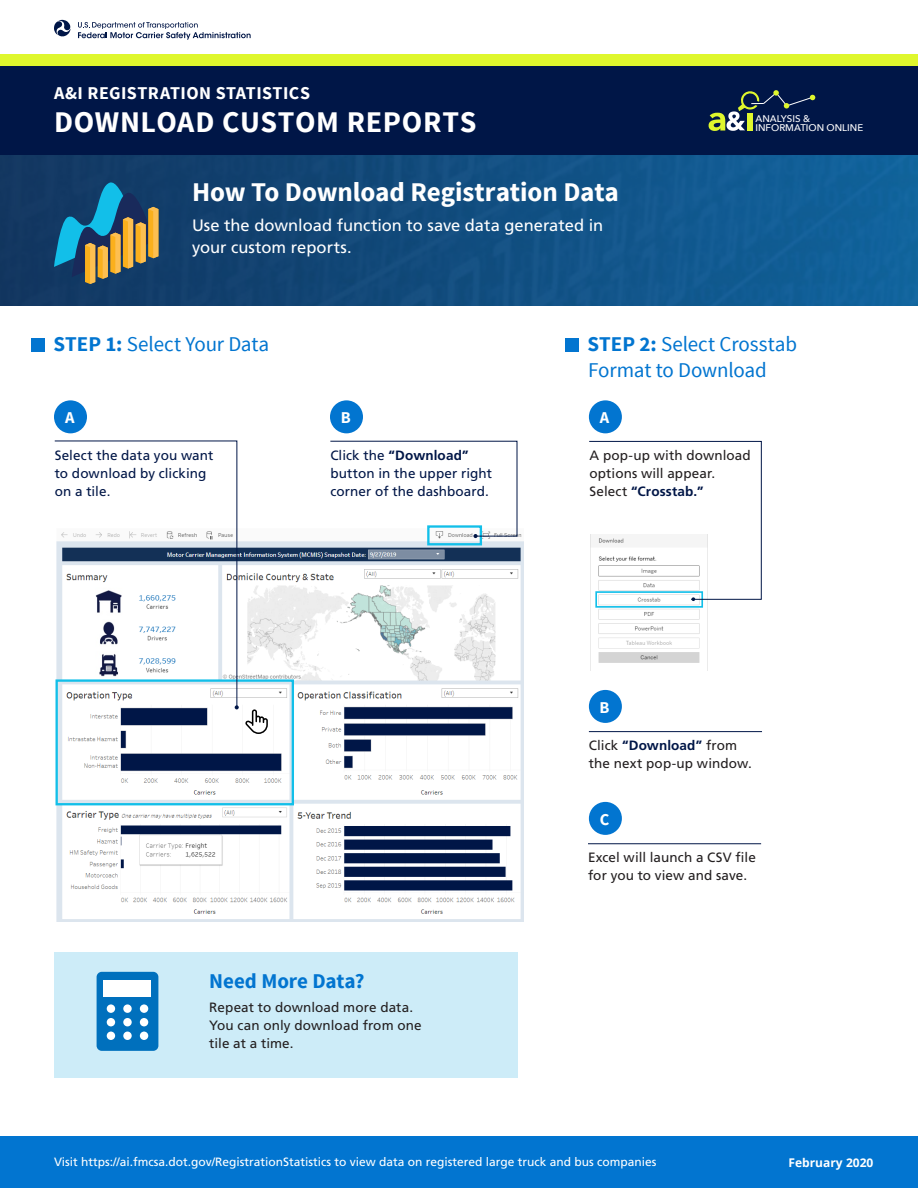
<style>
.page{position:relative;width:918px;height:1188px;background:#fff}
.page>*{position:absolute;margin:0;border:0;box-sizing:border-box;transform-origin:0 0}
.t1{font:700 30px "Source Sans Pro";letter-spacing:.02em;color:#fff}
.t2{font:700 27px "Source Sans Pro";letter-spacing:-.005em;color:#fff}
.t3{font:21px/25.2px "Source Sans Pro";letter-spacing:-.005em;color:#0275d0}
.t4{font:700 21px "Source Sans Pro";color:#0275d0}
.t5{font:700 18px "Source Sans Pro";letter-spacing:.02em;color:#fff}
.t6{font:16.5px/22.5px "Frutiger";color:#fff}
.t7{font:700 16.5px "Source Sans Pro";color:#fff}
.t8{font:13.5px/18px "Frutiger";letter-spacing:.005em;color:#231f20}
.t9{font:13.5px/18px "Frutiger";letter-spacing:.005em;color:#001647}
.t10{font:12px "Frutiger";color:#fff}
.t11{font:700 12px "Open Sans";color:#fff}
.t12{font:500 9.75px/9.1px "Avenir Next";color:#fff}
.s1{font-weight:700}
.s2{font-weight:700;color:#001647}
</style>
<div class="page">
<div style="left:0;top:1136px;width:918px;height:52px;background:#0275d0"></div>
<img style="left:55px;top:534px;width:468px;height:388px">
<div style="left:56px;top:679px;width:238px;height:126px;border:2px solid #12bfe9"></div>
<img style="left:0;top:154px;width:918px;height:152px">
<div style="left:427px;top:525px;width:55px;height:20px;border:2px solid #12bfe9"></div>
<div style="left:32px;top:338px;width:13px;height:13px;background:#0275d0"></div>
<svg style="left:54px;top:440px;width:184px;height:270px"></svg>
<svg style="left:235px;top:705px;width:4px;height:4px"></svg>
<svg style="left:330px;top:440px;width:188px;height:98px"></svg>
<svg style="left:54px;top:179px;width:104px;height:105px;background:#496b6f"></svg>
<img style="left:590px;top:601px;width:118px;height:69px">
<div style="left:595px;top:591px;width:108px;height:17px;border:2px solid #12bfe9"></div>
<hr style="left:589px;top:731px;width:173px;height:1px;background:#001647">
<div style="left:566px;top:338px;width:13px;height:13px;background:#0275d0"></div>
<svg style="left:589px;top:441px;width:173px;height:160px"></svg>
<hr style="left:588px;top:843px;width:173px;height:1px;background:#001647">
<svg style="left:245px;top:709px;width:23px;height:25px"></svg>
<div style="left:0;top:60px;width:918px;height:94px;background:#001647"></div>
<div style="left:0;top:54px;width:918px;height:12px;background:#dff72d"></div>
<svg style="left:709px;top:90px;width:106px;height:41px"></svg>
<svg style="left:54px;top:20px;width:17px;height:17px"></svg>
<svg style="left:78px;top:22px;width:173px;height:18px"></svg>
<div style="left:54px;top:952px;width:463px;height:126px;background:#cdecf8"></div>
<div style="left:97px;top:972px;width:61px;height:79px;background:#0070bd;border-radius:5px"></div>
<div style="left:104px;top:981px;width:47px;height:16px;background:#fff"></div>
<div style="left:107px;top:1004px;width:8px;height:9px;background:#fff;border-radius:50%"></div>
<div style="left:123px;top:1004px;width:9px;height:9px;background:#fff;border-radius:50%"></div>
<div style="left:140px;top:1004px;width:8px;height:9px;background:#fff;border-radius:50%"></div>
<div style="left:107px;top:1018px;width:8px;height:8px;background:#fff;border-radius:50%"></div>
<div style="left:123px;top:1018px;width:9px;height:8px;background:#fff;border-radius:50%"></div>
<div style="left:140px;top:1018px;width:8px;height:8px;background:#fff;border-radius:50%"></div>
<div style="left:107px;top:1032px;width:8px;height:8px;background:#fff;border-radius:50%"></div>
<div style="left:123px;top:1032px;width:9px;height:8px;background:#fff;border-radius:50%"></div>
<div style="left:140px;top:1032px;width:8px;height:8px;background:#fff;border-radius:50%"></div>
<div style="left:54px;top:400px;width:33px;height:33px;background:#0275d0;border-radius:50%"></div>
<div style="left:330px;top:400px;width:33px;height:33px;background:#0275d0;border-radius:50%"></div>
<div style="left:589px;top:400px;width:33px;height:33px;background:#0275d0;border-radius:50%"></div>
<div style="left:589px;top:690px;width:33px;height:33px;background:#0275d0;border-radius:50%"></div>
<div style="left:589px;top:802px;width:33px;height:33px;background:#0275d0;border-radius:50%"></div>
<p class="t5" style="left:54px;top:81px;width:258px">A&amp;I REGISTRATION STATISTICS</p>
<p class="t1" style="left:54px;top:102px;width:424px">DOWNLOAD CUSTOM REPORTS</p>
<p class="t12" style="left:756px;top:114px;width:109px">ANALYSIS &amp;<br>INFORMATION ONLINE</p>
<p class="t2" style="left:192px;top:175px;width:429px">How To Download Registration Data</p>
<p class="t6" style="left:192px;top:214px;width:413px">Use the download function to save data generated in your custom reports.</p>
<p class="t3" style="left:53px;top:332px;width:217px"><span class="s1">STEP 1:</span> Select Your Data</p>
<p class="t3" style="left:587px;top:332px;width:211px"><span class="s1">STEP 2:</span> Select Crosstab<br>Format to Download</p>
<p class="t7" style="left:65px;top:407px;width:11px">A</p>
<p class="t7" style="left:341px;top:407px;width:11px">B</p>
<p class="t7" style="left:600px;top:407px;width:11px">A</p>
<p class="t9" style="left:55px;top:447px;width:160px">Select the data you want to download by clicking on a tile.</p>
<p class="t9" style="left:330px;top:447px;width:163px">Click the <span class="s1">“Download” </span>button in the upper right corner of the dashboard.</p>
<p class="t8" style="left:590px;top:446px;width:163px">A pop-up with download options will appear.<br>Select <span class="s2">“Crosstab.”</span></p>
<p class="t4" style="left:209px;top:967px;width:157px">Need More Data?</p>
<p class="t8" style="left:209px;top:999px;width:214px">Repeat to download more data.<br>You can only download from one tile at a time.</p>
<p class="t7" style="left:600px;top:697px;width:11px">B</p>
<p class="t8" style="left:589px;top:737px;width:164px">Click <span class="s2">“Download”</span> from the next pop-up window.</p>
<p class="t7" style="left:600px;top:809px;width:11px">C</p>
<p class="t8" style="left:588px;top:849px;width:169px">Excel will launch a CSV file for you to view and save.</p>
<p class="t10" style="left:54px;top:1155px;width:604px">Visit https://ai.fmcsa.dot.gov/RegistrationStatistics to view data on registered large truck and bus companies</p>
<p class="t11" style="left:789px;top:1154px;width:86px">February 2020</p>
</div>
